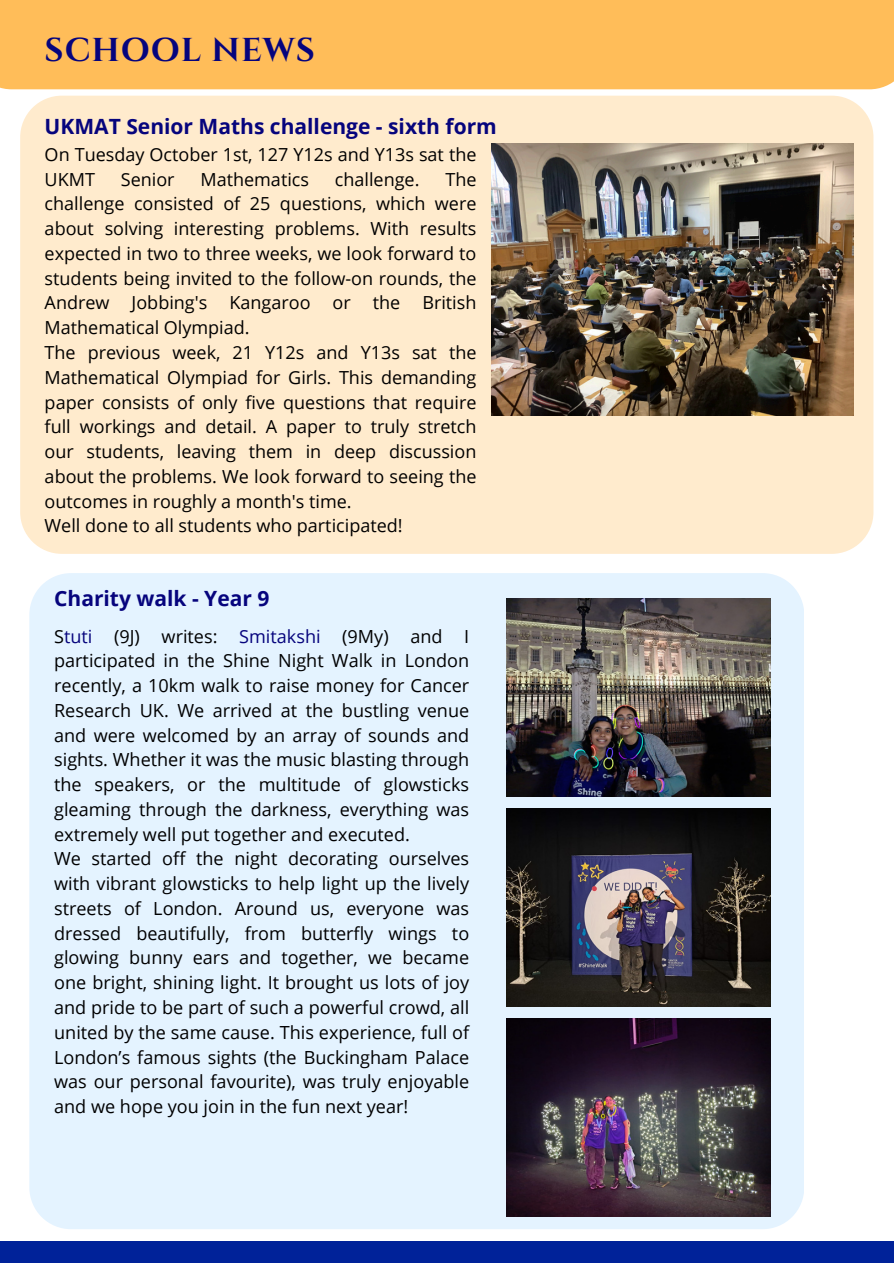
<style>
.page{position:relative;width:894px;height:1264px;background:#fff}
.page>*{position:absolute;margin:0;border:0;box-sizing:border-box;transform-origin:0 0}
.t1{font:700 33px "Cinzel";letter-spacing:.03em;color:#06047d}
.t2{font:700 21px "Open Sans";color:#06047d}
.t3{font:18px/24.8px "Open Sans";color:#000;text-align:justify}
.s1{color:#06047d}
</style>
<div class="page">
<div style="left:0;top:1241px;width:893px;height:22px;background:#029"></div>
<div style="left:0;top:0;width:893px;height:89px;background:#ffbd59"></div>
<div style="left:29px;top:573px;width:774px;height:656px;background:#e4f3ff"></div>
<img style="left:506px;top:808px;width:263px;height:198px">
<img style="left:506px;top:1018px;width:263px;height:198px">
<img style="left:506px;top:598px;width:263px;height:198px">
<div style="left:20px;top:96px;width:853px;height:458px;background:#ffebcd"></div>
<img style="left:491px;top:144px;width:361px;height:271px">
<p class="t1" style="left:45px;top:29px;width:272px">SCHOOL NEWS</p>
<p class="t2" style="left:45px;top:111px;width:453px">UKMAT Senior Maths challenge - sixth form</p>
<p class="t3" style="left:45px;top:141px;width:433px">On Tuesday October 1st, 127 Y12s and Y13s sat the<br>UKMT</p>
<p class="t3" style="left:45px;top:166px;width:433px;text-indent:400px">The challenge consisted of 25 questions, which were about solving interesting problems. With results expected in two to three weeks, we look forward to students being invited to the follow-on rounds, the Andrew Jobbing's Kangaroo or the British Mathematical Olympiad.</p>
<p class="t3" style="left:45px;top:339px;width:433px">The previous week, 21 Y12s and Y13s sat the Mathematical Olympiad for Girls. This demanding paper consists of only five questions that require full workings and detail. A paper to truly stretch our students, leaving them in deep discussion about the problems. We look forward to seeing the outcomes in roughly a month's time.</p>
<p class="t3" style="left:45px;top:513px;width:359px">Well done to all students who participated!</p>
<p class="t3" style="left:121px;top:166px;width:55px">Senior</p>
<p class="t3" style="left:200px;top:166px;width:110px">Mathematics</p>
<p class="t3" style="left:335px;top:166px;width:86px">challenge.</p>
<h2 class="t2" style="left:54px;top:584px;width:217px">Charity walk - Year 9</h2>
<p class="t3" style="left:54px;top:623px;width:416px">S<span class="s1">tuti</span> (9J) writes: <span class="s1">Smitakshi</span> (9My) and I participated in the Shine Night Walk in London recently, a 10km walk to raise money for Cancer Research UK. We arrived at the bustling venue and were welcomed by an array of sounds and sights. Whether it was the music blasting through the speakers, or the multitude of glowsticks gleaming through the darkness, everything was extremely well put together and executed.</p>
<p class="t3" style="left:54px;top:846px;width:416px">We started off the night decorating ourselves with vibrant glowsticks to help light up the lively streets of London. Around us, everyone was dressed beautifully, from butterfly wings to glowing bunny ears and together, we became one bright, shining light. It brought us lots of joy and pride to be part of such a powerful crowd, all united by the same cause. This experience, full of London’s famous sights (the Buckingham Palace was our personal favourite), was truly enjoyable and we hope you join in the fun next year!</p>
</div>
